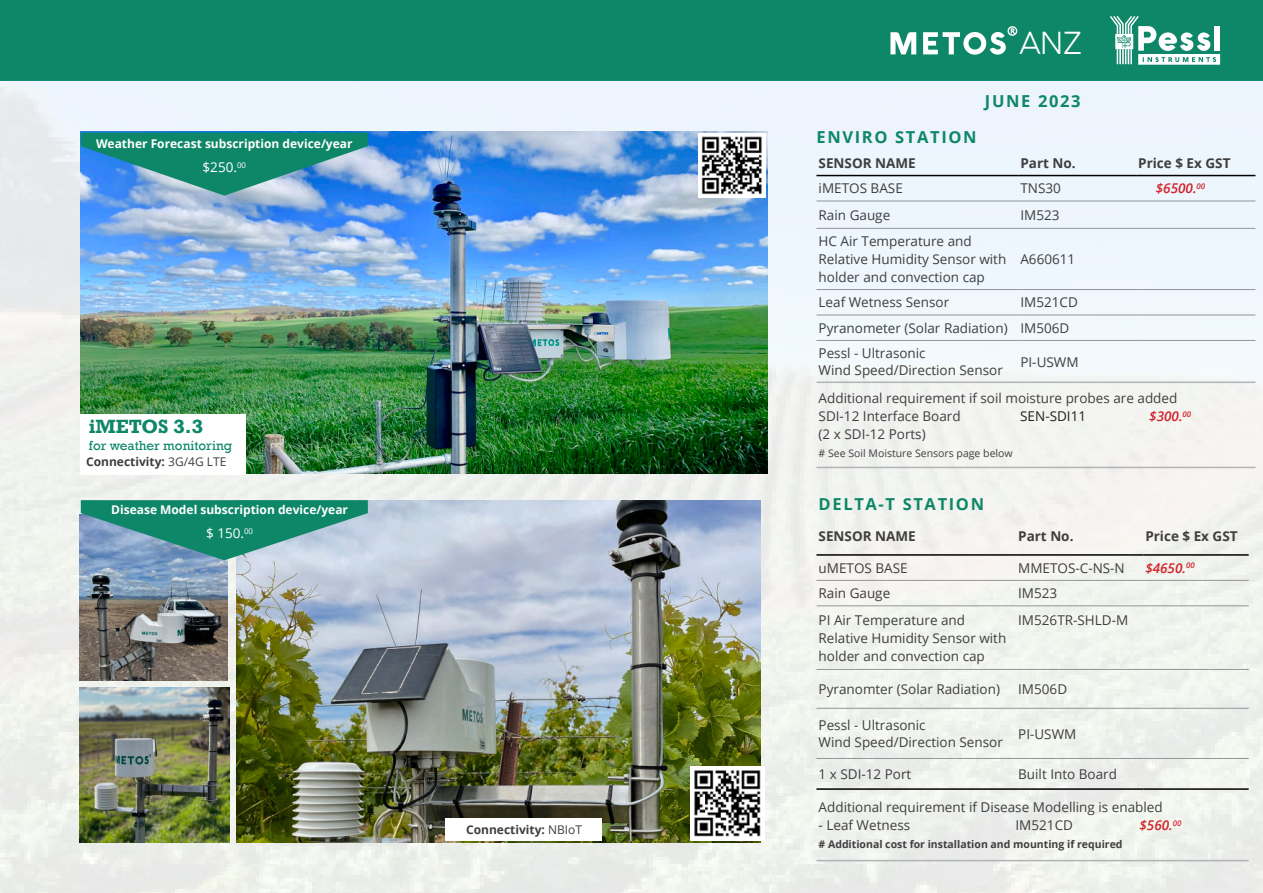
<style>
.page{position:relative;width:1263px;height:893px;background:#fff}
.page>*{position:absolute;margin:0;border:0;box-sizing:border-box;transform-origin:0 0}
.t1{font:300 30.9px "Aquawax";color:#fff}
.t2{font:700 18px "Rockwell";color:#0e8769}
.t3{font:700 16.5px "Open Sans";letter-spacing:.1em;color:#0e8769}
.t4{font:13.5px/18px "Open Sans";color:#3e3e3f}
.t5{font:700 13.5px "Open Sans";color:#3e3e3f}
.t6{font:italic 600 13.5px "Open Sans";color:#d1232a}
.t7{font:13.5px "Rockwell";color:#0e8769}
.t8{font:13.5px "Open Sans";color:#fff}
.t9{font:13.5px "Open Sans";color:#231f20}
.t10{font:700 12px "Open Sans";color:#fff}
.t11{font:700 12px "Open Sans";color:#3e3e3f}
.t12{font:700 10.5px "Open Sans";color:#3e3e3f}
.t13{font:10.5px "Open Sans";color:#3e3e3f}
.s1{font-weight:400}
</style>
<div class="page">
<div style="left:0;top:0;width:1263px;height:81px;background:#0e8769"></div>
<svg style="left:1110px;top:16px;width:110px;height:49px"></svg>
<div style="left:1214px;top:26px;width:6px;height:25px;background:#fff"></div>
<svg style="left:890px;top:32px;width:26px;height:22px"></svg>
<svg style="left:923px;top:26px;width:94px;height:29px"></svg>
<img style="left:0;top:81px;width:1263px;height:812px">
<img style="left:236px;top:500px;width:525px;height:342px">
<img style="left:81px;top:132px;width:686px;height:341px">
<div style="left:80px;top:414px;width:166px;height:61px;background:#fff"></div>
<div style="left:445px;top:818px;width:156px;height:23px;background:#fff"></div>
<svg style="left:81px;top:133px;width:287px;height:63px;background:#38939a"></svg>
<hr style="left:816px;top:175px;width:202px;height:1px;background:#000">
<hr style="left:1018px;top:175px;width:118px;height:1px;background:#000">
<hr style="left:1136px;top:175px;width:119px;height:1px;background:#000">
<hr style="left:816px;top:201px;width:202px;height:1px;background:#939598">
<hr style="left:1018px;top:201px;width:118px;height:1px;background:#939598">
<hr style="left:1136px;top:201px;width:119px;height:1px;background:#939598">
<hr style="left:816px;top:228px;width:202px;height:1px;background:#939598">
<hr style="left:1018px;top:228px;width:118px;height:1px;background:#939598">
<hr style="left:1136px;top:228px;width:119px;height:1px;background:#939598">
<hr style="left:816px;top:289px;width:202px;height:1px;background:#939598">
<hr style="left:1018px;top:289px;width:118px;height:1px;background:#939598">
<hr style="left:1136px;top:289px;width:119px;height:1px;background:#939598">
<hr style="left:816px;top:315px;width:202px;height:1px;background:#939598">
<hr style="left:1018px;top:315px;width:118px;height:1px;background:#939598">
<hr style="left:1136px;top:315px;width:119px;height:1px;background:#939598">
<hr style="left:816px;top:340px;width:202px;height:1px;background:#939598">
<hr style="left:1018px;top:340px;width:118px;height:1px;background:#939598">
<hr style="left:1136px;top:340px;width:119px;height:1px;background:#939598">
<hr style="left:816px;top:382px;width:202px;height:1px;background:#b2b3b7">
<hr style="left:1018px;top:382px;width:118px;height:1px;background:#b2b3b7">
<hr style="left:1136px;top:382px;width:119px;height:1px;background:#b2b3b7">
<hr style="left:816px;top:467px;width:202px;height:1px;background:#b2b3b7">
<hr style="left:1018px;top:467px;width:118px;height:1px;background:#b2b3b7">
<hr style="left:1136px;top:467px;width:119px;height:1px;background:#b2b3b7">
<hr style="left:816px;top:554px;width:200px;height:2px;background:#000">
<hr style="left:1016px;top:554px;width:127px;height:2px;background:#000">
<hr style="left:1143px;top:554px;width:106px;height:2px;background:#000">
<hr style="left:816px;top:580px;width:200px;height:1px;background:#939598">
<hr style="left:1016px;top:580px;width:127px;height:1px;background:#939598">
<hr style="left:1143px;top:580px;width:106px;height:1px;background:#939598">
<hr style="left:816px;top:606px;width:200px;height:1px;background:#939598">
<hr style="left:1016px;top:606px;width:127px;height:1px;background:#939598">
<hr style="left:1143px;top:606px;width:106px;height:1px;background:#939598">
<hr style="left:816px;top:669px;width:200px;height:1px;background:#939598">
<hr style="left:1016px;top:669px;width:127px;height:1px;background:#939598">
<hr style="left:1143px;top:669px;width:106px;height:1px;background:#939598">
<hr style="left:816px;top:708px;width:200px;height:1px;background:#939598">
<hr style="left:1016px;top:708px;width:127px;height:1px;background:#939598">
<hr style="left:1143px;top:708px;width:106px;height:1px;background:#939598">
<hr style="left:816px;top:758px;width:200px;height:1px;background:#939598">
<hr style="left:1016px;top:758px;width:127px;height:1px;background:#939598">
<hr style="left:1143px;top:758px;width:106px;height:1px;background:#939598">
<hr style="left:816px;top:788px;width:200px;height:2px;background:#000">
<hr style="left:1016px;top:788px;width:127px;height:2px;background:#000">
<hr style="left:1143px;top:788px;width:106px;height:2px;background:#000">
<hr style="left:816px;top:860px;width:200px;height:1px;background:#b2b3b7">
<hr style="left:1016px;top:860px;width:127px;height:1px;background:#b2b3b7">
<hr style="left:1143px;top:860px;width:106px;height:1px;background:#b2b3b7">
<img style="left:80px;top:688px;width:150px;height:154px">
<img style="left:80px;top:514px;width:147px;height:166px">
<svg style="left:81px;top:500px;width:287px;height:60px;background:#489a93"></svg>
<img style="left:698px;top:134px;width:67px;height:63px">
<img style="left:691px;top:766px;width:73px;height:74px">
<h1 class="t1" style="left:1020px;top:32px;width:63px">ANZ</h1>
<p class="t3" style="left:985px;top:94px;width:97px">JUNE 2023</p>
<p class="t3" style="left:816px;top:130px;width:162px">ENVIRO STATION</p>
<p class="t10" style="left:96px;top:139px;width:258px">Weather Forecast subscription device/year</p>
<p class="t8" style="left:203px;top:162px;width:45px">$250.<sup>00</sup></p>
<p class="t5" style="left:819px;top:158px;width:99px">SENSOR NAME</p>
<p class="t5" style="left:1020px;top:158px;width:57px">Part No.</p>
<p class="t5" style="left:1138px;top:158px;width:94px">Price $ Ex GST</p>
<p class="t4" style="left:819px;top:181px;width:86px">iMETOS BASE</p>
<p class="t4" style="left:1020px;top:181px;width:42px">TNS30</p>
<p class="t6" style="left:1156px;top:181px;width:51px">$6500.<sup>00</sup></p>
<p class="t4" style="left:819px;top:207px;width:73px">Rain Gauge</p>
<p class="t4" style="left:1020px;top:207px;width:41px">IM523</p>
<p class="t4" style="left:819px;top:234px;width:189px">HC Air Temperature and<br>Relative Humidity Sensor with holder and convection cap</p>
<p class="t4" style="left:1020px;top:252px;width:56px">A660611</p>
<h2 class="t2" style="left:89px;top:420px;width:116px">iMETOS 3.3</h2>
<p class="t7" style="left:89px;top:440px;width:145px">for weather monitoring</p>
<p class="t11" style="left:86px;top:456px;width:142px">Connectivity: <span class="s1">3G/4G LTE</span></p>
<p class="t10" style="left:111px;top:505px;width:238px">Disease Model subscription device/year</p>
<p class="t8" style="left:206px;top:528px;width:48px">$ 150.<sup>00</sup></p>
<p class="t11" style="left:466px;top:825px;width:118px">Connectivity: <span class="s1">NBIoT</span></p>
<p class="t4" style="left:819px;top:295px;width:132px">Leaf Wetness Sensor</p>
<p class="t4" style="left:819px;top:291px;width:261px;line-height:25.5px;text-indent:202px">IM521CD<br>Pyranometer (Solar Radiation) IM506D<br>Pessl - Ultrasonic</p>
<p class="t4" style="left:819px;top:362px;width:186px">Wind Speed/Direction Sensor</p>
<p class="t4" style="left:1020px;top:354px;width:60px">PI-USWM</p>
<p class="t4" style="left:819px;top:390px;width:360px">Additional requirement if soil moisture probes are added<br>SDI-12 Interface Board</p>
<p class="t9" style="left:1020px;top:411px;width:67px">SEN-SDI11</p>
<p class="t6" style="left:1149px;top:408px;width:44px">$300.<sup>00</sup></p>
<p class="t4" style="left:819px;top:426px;width:109px">(2 x SDI-12 Ports)</p>
<p class="t13" style="left:819px;top:449px;width:196px"># See Soil Moisture Sensors page below</p>
<p class="t3" style="left:819px;top:497px;width:167px">DELTA-T STATION</p>
<p class="t5" style="left:819px;top:530px;width:99px">SENSOR NAME</p>
<p class="t5" style="left:1018px;top:530px;width:57px">Part No.</p>
<p class="t5" style="left:1145px;top:530px;width:94px">Price $ Ex GST</p>
<p class="t4" style="left:819px;top:560px;width:91px">uMETOS BASE</p>
<p class="t4" style="left:1018px;top:560px;width:108px">MMETOS-C-NS-N</p>
<p class="t6" style="left:1145px;top:560px;width:51px">$4650.<sup>00</sup></p>
<p class="t4" style="left:819px;top:586px;width:73px">Rain Gauge</p>
<p class="t4" style="left:1018px;top:586px;width:41px">IM523</p>
<p class="t4" style="left:819px;top:612px;width:189px">PI Air Temperature and<br>Relative Humidity Sensor with holder and convection cap</p>
<p class="t4" style="left:1018px;top:612px;width:112px">IM526TR-SHLD-M</p>
<p class="t4" style="left:819px;top:681px;width:183px">Pyranomter (Solar Radiation)</p>
<p class="t4" style="left:1018px;top:681px;width:50px">IM506D</p>
<p class="t4" style="left:819px;top:719px;width:186px;line-height:16.2px">Pessl - Ultrasonic<br>Wind Speed/Direction Sensor</p>
<p class="t4" style="left:1018px;top:726px;width:60px">PI-USWM</p>
<p class="t4" style="left:819px;top:766px;width:94px">1 x SDI-12 Port</p>
<p class="t4" style="left:1018px;top:766px;width:100px">Built Into Board</p>
<p class="t4" style="left:819px;top:799px;width:346px">Additional requirement if Disease Modelling is enabled</p>
<p class="t4" style="left:819px;top:817px;width:93px">- Leaf Wetness</p>
<p class="t4" style="left:1015px;top:817px;width:59px">IM521CD</p>
<p class="t6" style="left:1139px;top:817px;width:44px">$560.<sup>00</sup></p>
<p class="t12" style="left:819px;top:840px;width:305px"># Additional cost for installation and mounting if required</p>
</div>
